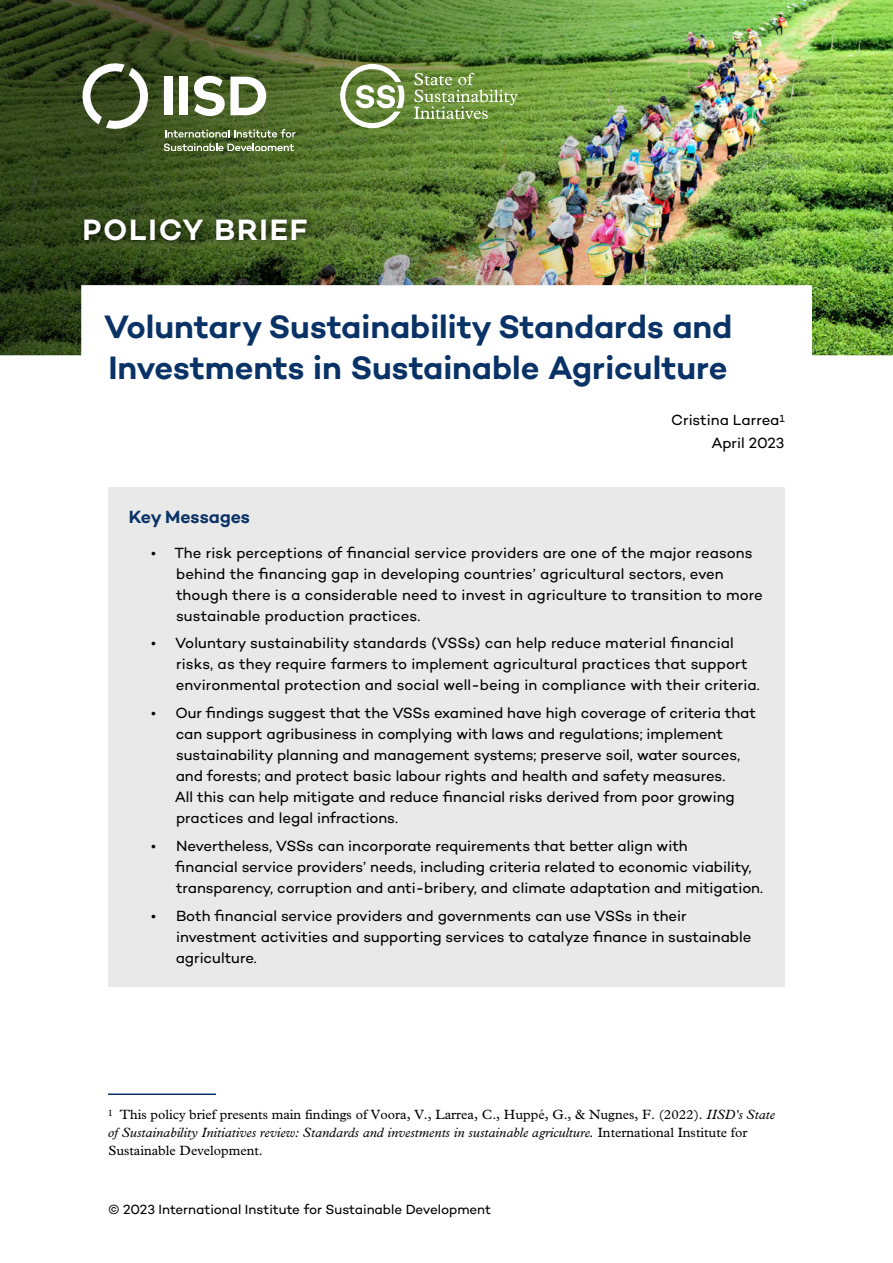
<style>
.page{position:relative;width:893px;height:1263px;background:#fff}
.page>*{position:absolute;margin:0;border:0;box-sizing:border-box;transform-origin:0 0}
.Cover-Title{font:600 33px/40.5px "Campton";letter-spacing:-.005em;color:#093266}
.t1{font:600 30px "Campton";letter-spacing:.06em;color:#fff}
.t2{font:600 18px "Campton";letter-spacing:-.005em;color:#093266}
.Authors_Date{font:15px/21px "Campton";color:#000}
.Footnotes{font:13.5px/18px "Plantin MT Pro";color:#000}
.t3{font:13.5px "Campton";letter-spacing:-.005em;color:#000}
.s1{font-style:italic}
</style>
<div class="page">
<img style="left:0;top:0;width:893px;height:356px">
<div style="left:78px;top:212px;width:236px;height:35px;background:#000;opacity:.6"></div>
<svg style="left:340px;top:64px;width:64px;height:64px"></svg>
<svg style="left:414px;top:73px;width:104px;height:46px;background:#84a45b"></svg>
<svg style="left:81px;top:63px;width:71px;height:69px"></svg>
<svg style="left:164px;top:129px;width:132px;height:22px;background:#74875b"></svg>
<div style="left:165px;top:77px;width:8px;height:38px;background:#fff"></div>
<div style="left:180px;top:77px;width:8px;height:38px;background:#fff"></div>
<svg style="left:194px;top:76px;width:72px;height:40px"></svg>
<div style="left:108px;top:487px;width:677px;height:61px;background:#e9e9e9"></div>
<div style="left:108px;top:524px;width:677px;height:121px;background:#e9e9e9"></div>
<div style="left:108px;top:615px;width:677px;height:99px;background:#e9e9e9"></div>
<div style="left:108px;top:684px;width:677px;height:163px;background:#e9e9e9"></div>
<div style="left:108px;top:817px;width:677px;height:100px;background:#e9e9e9"></div>
<div style="left:108px;top:887px;width:677px;height:100px;background:#e9e9e9"></div>
<hr style="left:108px;top:1093px;width:108px;height:2px;background:#093266">
<h2 class="t1" style="left:82px;top:211px;width:226px">POLICY BRIEF</h2>
<p class="Cover-Title" style="left:104px;top:306px;width:630px">Voluntary Sustainability Standards and<br>Investments in Sustainable Agriculture</p>
<p class="Authors_Date" style="left:671px;top:409px;width:115px">Cristina Larrea<sup>1</sup></p>
<p class="Authors_Date" style="left:711px;top:432px;width:74px">April 2023</p>
<h1 class="t2" style="left:129px;top:505px;width:123px">Key Messages</h1>
<p class="Authors_Date" style="left:176px;top:542px;width:588px;text-indent:-25px">• The risk perceptions of financial service providers are one of the major reasons behind the financing gap in developing countries’ agricultural sectors, even though there is a considerable need to invest in agriculture to transition to more sustainable production practices.</p>
<p class="Authors_Date" style="left:176px;top:632px;width:586px;text-indent:-25px">• Voluntary sustainability standards (VSSs) can help reduce material financial risks, as they require farmers to implement agricultural practices that support environmental protection and social well-being in compliance with their criteria.</p>
<p class="Authors_Date" style="left:175px;top:702px;width:583px;text-indent:-24px">• Our findings suggest that the VSSs examined have high coverage of criteria that can support agribusiness in complying with laws and regulations; implement sustainability planning and management systems; preserve soil, water sources, and forests; and protect basic labour rights and health and safety measures.<br>All this can help mitigate and reduce financial risks derived from poor growing practices and legal infractions.</p>
<p class="Authors_Date" style="left:175px;top:835px;width:589px;text-indent:-24px">• Nevertheless, VSSs can incorporate requirements that better align with<br>financial service providers’ needs, including criteria related to economic viability, transparency, corruption and anti-bribery, and climate adaptation and mitigation.</p>
<p class="Authors_Date" style="left:176px;top:905px;width:577px;text-indent:-24px">• Both financial service providers and governments can use VSSs in their investment activities and supporting services to catalyze finance in sustainable agriculture.</p>
<p class="Footnotes" style="left:108px;top:1105px;width:668px"><sup>1</sup> This policy brief presents main findings of Voora, V., Larrea, C., Huppé, G., &amp; Nugnes, F. (2022). <span class="s1">IISD's State of Sustainability Initiatives review: Standards and investments in sustainable agriculture.</span> International Institute for<br>Sustainable Development.</p>
<p class="t3" style="left:108px;top:1201px;width:385px">© 2023 International Institute for Sustainable Development</p>
</div>
